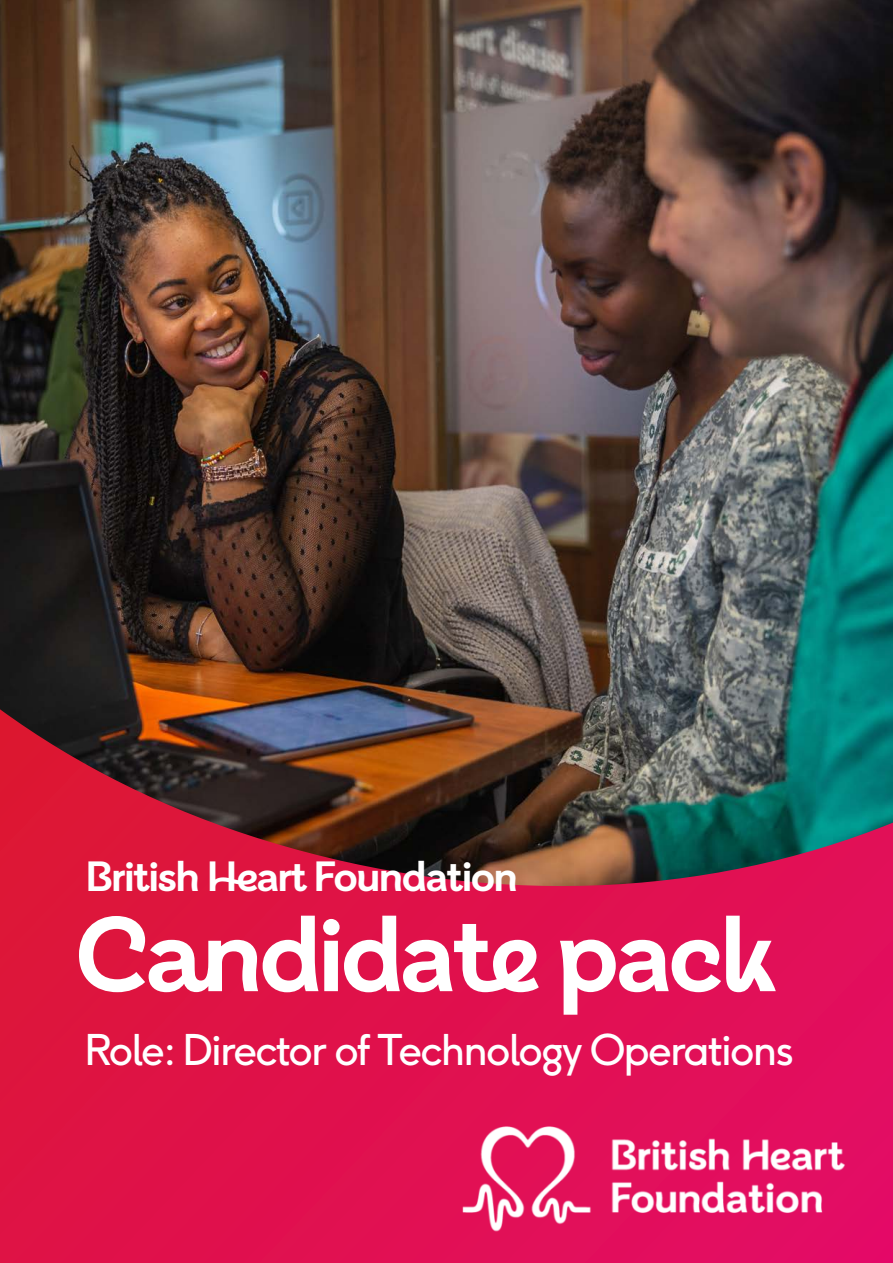
<style>
.page{position:relative;width:893px;height:1263px;background:#fff}
.page>*{position:absolute;margin:0;border:0;box-sizing:border-box;transform-origin:0 0}
.t1{font:700 105px "BHF Beats";letter-spacing:-.04em;color:#fff}
.t2{font:42px "F37 Ginger";letter-spacing:-.04em;color:#fff}
.t3{font:700 42px "BHF Beats";letter-spacing:-.04em;color:#fff}
</style>
<div class="page">
<div style="left:0;top:21px;width:893px;height:1242px;background:linear-gradient(to right,#de133f,#e20f5b)"></div>
<img style="left:0;top:0;width:893px;height:897px">
<img style="left:446px;top:1019px;width:447px;height:244px">
<p class="t3" style="left:85px;top:851px;width:435px">British Heart Foundation</p>
<p class="t1" style="left:75px;top:892px;width:702px">Candidate pack</p>
<p class="t2" style="left:85px;top:1023px;width:711px">Role: Director of Technology Operations</p>
</div>
